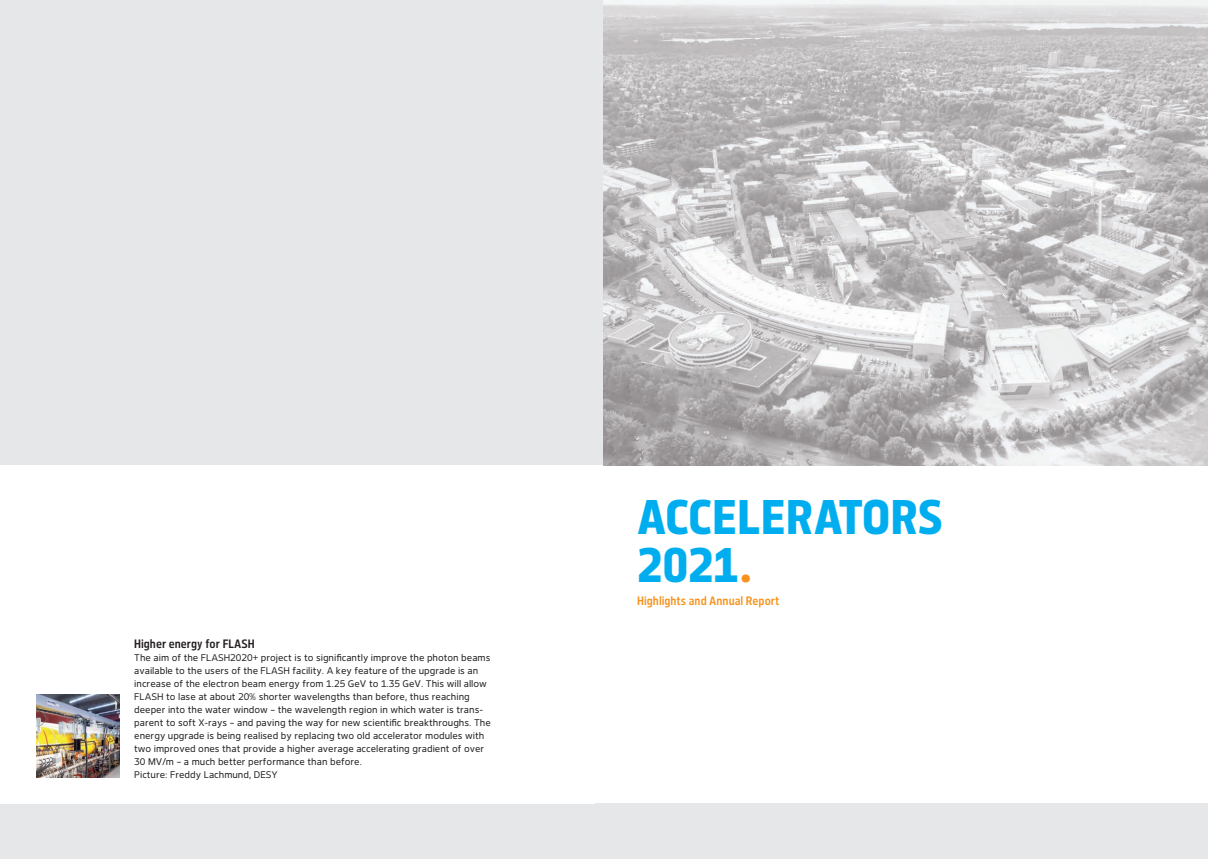
<style>
.page{position:relative;width:1208px;height:859px;background:#fff}
.page>*{position:absolute;margin:0;border:0;box-sizing:border-box;transform-origin:0 0}
.A4_Titel-Headline_48{font:800 48px "Desy Sans Cn";color:#00aeef}
.A4_Titel-Subheadline{font:500 12px "Desy Sans Cn";color:#f7931d}
.Zwischenüberschrift{font:500 12px "Desy Sans Cn";color:#231f20}
.Innenseiten_Fließtex{font:9.5px/13px "Desy Sans";color:#231f20}
.s1{color:#f7931d}
</style>
<div class="page">
<div style="left:0;top:0;width:604px;height:859px;background:#e6e7e9"></div>
<div style="left:0;top:466px;width:604px;height:338px;background:#fff"></div>
<div style="left:595px;top:804px;width:613px;height:55px;background:#e6e7e9"></div>
<img style="left:604px;top:0;width:604px;height:466px">
<img style="left:37px;top:695px;width:83px;height:83px">
<p class="Zwischenüberschrift" style="left:134px;top:637px;width:122px">Higher energy for FLASH</p>
<p class="Innenseiten_Fließtex" style="left:134px;top:651px;width:358px">The aim of the FLASH2020+ project is to significantly improve the photon beams available to the users of the FLASH facility. A key feature of the upgrade is an increase of the electron beam energy from 1.25 GeV to 1.35 GeV. This will allow FLASH to lase at about 20% shorter wavelengths than before, thus reaching deeper into the water window – the wavelength region in which water is trans&shy;parent to soft X-rays – and paving the way for new scientific breakthroughs. The energy upgrade is being realised by replacing two old accelerator modules with two improved ones that provide a higher average accelerating gradient of over 30 MV/m – a much better performance than before.</p>
<p class="Innenseiten_Fließtex" style="left:134px;top:768px;width:145px">Picture: Freddy Lachmund, DESY</p>
<p class="A4_Titel-Headline_48" style="left:637px;top:489px;width:307px">ACCELERATORS</p>
<p class="A4_Titel-Headline_48" style="left:637px;top:537px;width:116px">2021<span class="s1">.</span></p>
<p class="A4_Titel-Subheadline" style="left:637px;top:593px;width:144px">Highlights and Annual Report</p>
</div>
